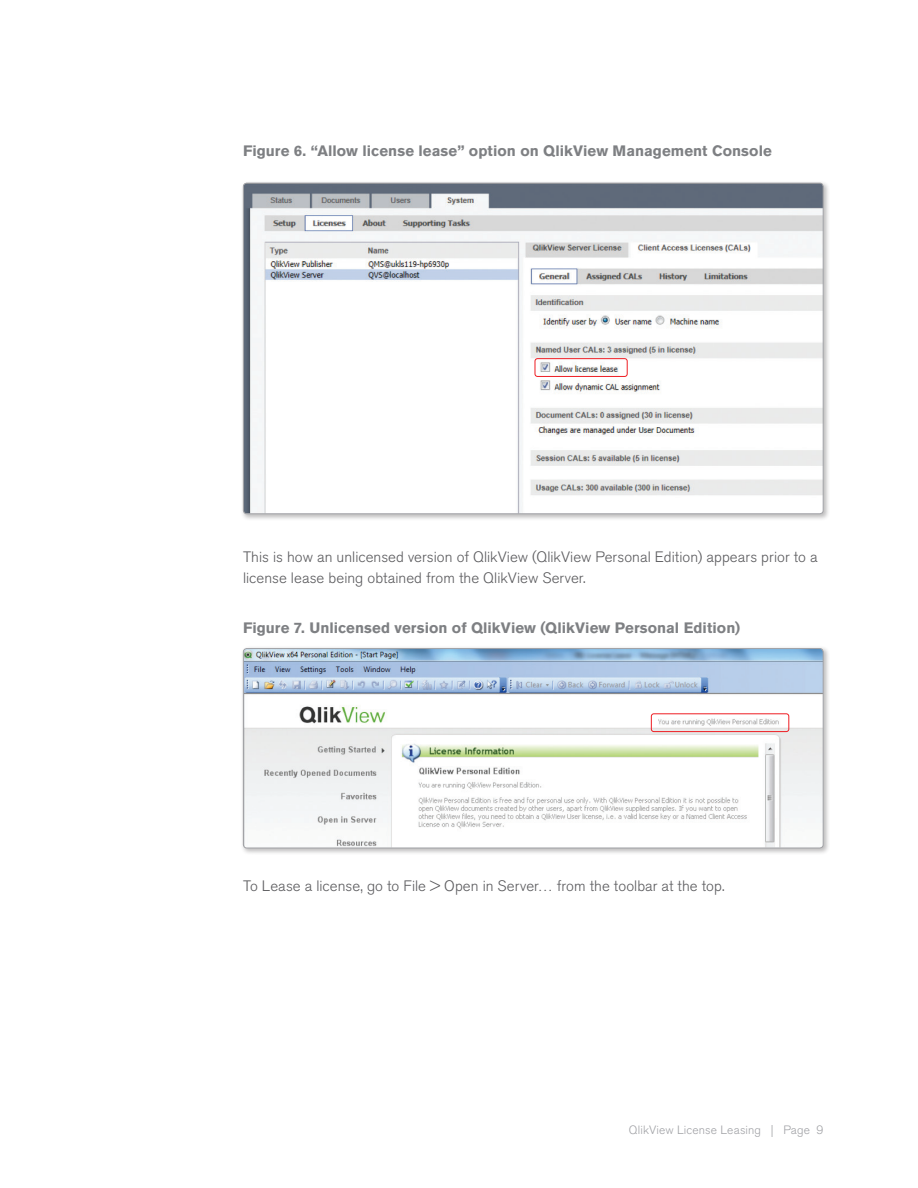
<style>
.page{position:relative;width:918px;height:1188px;background:#fff}
.page>*{position:absolute;margin:0;border:0;box-sizing:border-box;transform-origin:0 0}
.BODY{font:300 15px/21px "Akzidenz Grotesk BQ";letter-spacing:.005em;color:#5a5a5d}
.BODY-2{font:700 15px "Akzidenz Grotesk BQ";letter-spacing:.005em;color:#7e8083}
.t1{font:300 12px "Akzidenz Grotesk BQ";letter-spacing:.01em;color:#a0a1a5}
</style>
<div class="page">
<div style="left:240px;top:180px;width:590px;height:341px;background:#231f20;opacity:.3"></div>
<img style="left:243px;top:183px;width:580px;height:331px">
<div style="left:535px;top:358px;width:93px;height:19px;border:1px solid #ee1d23;border-radius:3px"></div>
<div style="left:240px;top:646px;width:590px;height:209px;background:#231f20;opacity:.3"></div>
<img style="left:243px;top:649px;width:580px;height:199px">
<div style="left:243px;top:648px;width:581px;height:200px;border:1px solid #a0a1a5;border-radius:3px"></div>
<div style="left:651px;top:713px;width:138px;height:19px;border:1px solid #ee1d23;border-radius:3px"></div>
<p class="BODY-2" style="left:243px;top:142px;width:530px">Figure 6. “Allow license lease” option on QlikView Management Console</p>
<p class="BODY" style="left:243px;top:546px;width:576px">This is how an unlicensed version of QlikView (QlikView Personal Edition) appears prior to a license lease being obtained from the QlikView Server.</p>
<p class="BODY-2" style="left:243px;top:619px;width:499px">Figure 7. Unlicensed version of QlikView (QlikView Personal Edition)</p>
<p class="BODY" style="left:243px;top:876px;width:483px">To Lease a license, go to File &gt; Open in Server… from the toolbar at the top.</p>
<p class="t1" style="left:629px;top:1123px;width:196px">QlikView License Leasing | Page 9</p>
</div>
